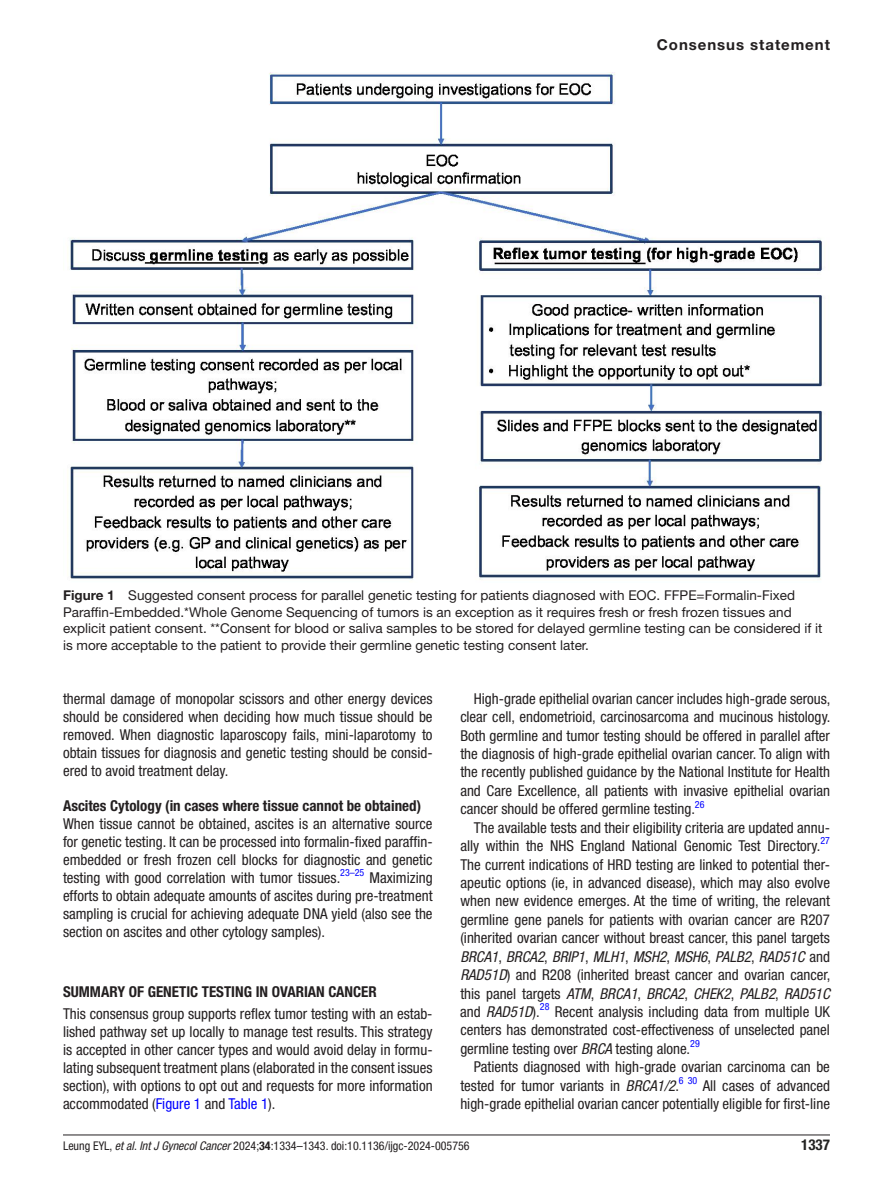
<style>
.page{position:relative;width:893px;height:1191px;background:#fff}
.page>*{position:absolute;margin:0;border:0;box-sizing:border-box;transform-origin:0 0}
.t1{font:condensed 15px/18.5px "Helvetica Neue LT Std";color:#231f20;text-align:justify}
.t2{font:700 condensed 15px "Helvetica Neue LT Std";color:#231f20}
.t3{font:700 15px "Helvetica Neue LT Std";letter-spacing:.065em;color:#231f20}
.t4{font:700 condensed 15px "Helvetica Neue LT Std";color:#222221}
.t5{font:13.5px/16.5px "Helvetica Neue LT Std";color:#231f20}
.t6{font:condensed 12px "Helvetica Neue LT Std";color:#231f20}
.t7{font:condensed 9.9px "Helvetica Neue LT Std";color:#00f}
.s1{font-weight:700}
.s2{color:#00f}
.s3{font-style:italic}
</style>
<div class="page">
<hr style="left:63px;top:1134px;width:767px;height:1px;background:#231f20">
<img style="left:69px;top:73px;width:756px;height:507px">
<p class="t3" style="left:657px;top:35px;width:175px">Consensus statement</p>
<p class="t5" style="left:63px;top:587px;width:761px"><span class="s1">Figure 1</span> Suggested consent process for parallel genetic testing for patients diagnosed with EOC. FFPE=Formalin-Fixed Paraffin-Embedded.*Whole Genome Sequencing of tumors is an exception as it requires fresh or fresh frozen tissues and explicit patient consent. **Consent for blood or saliva samples to be stored for delayed germline testing can be considered if it is more acceptable to the patient to provide their germline genetic testing consent later.</p>
<p class="t1" style="left:63px;top:689px;width:371px;line-height:18px">thermal damage of monopolar scissors and other energy devices should be considered when deciding how much tissue should be removed. When diagnostic laparoscopy fails, mini-laparotomy to obtain tissues for diagnosis and genetic testing should be consid&shy;ered to avoid treatment delay.</p>
<p class="t2" style="left:63px;top:796px;width:360px">Ascites Cytology (in cases where tissue cannot be obtained)</p>
<p class="t1" style="left:63px;top:814px;width:371px;line-height:18px">When tissue cannot be obtained, ascites is an alternative source for genetic testing. It can be processed into formalin-fixed paraffin&shy;embedded or fresh frozen cell blocks for diagnostic and genetic testing with good correlation with tumor tissues.<sup>23–25</sup> Maximizing efforts to obtain adequate amounts of ascites during pre-treatment sampling is crucial for achieving adequate DNA yield (also see the section on ascites and other cytology samples).</p>
<p class="t2" style="left:63px;top:982px;width:315px">SUMMARY OF GENETIC TESTING IN OVARIAN CANCER</p>
<p class="t1" style="left:63px;top:1005px;width:371px;line-height:18px">This consensus group supports reflex tumor testing with an estab&shy;lished pathway set up locally to manage test results. This strategy is accepted in other cancer types and would avoid delay in formu&shy;lating subsequent treatment plans (elaborated in the consent issues section), with options to opt out and requests for more information accommodated (<span class="s2">Figure 1</span> and <span class="s2">Table 1</span>).</p>
<p class="t1" style="left:460px;top:689px;width:372px;text-indent:13px">High-grade epithelial ovarian cancer includes high-grade serous, clear cell, endometrioid, carcinosarcoma and mucinous histology.<br>Both germline and tumor testing should be offered in parallel after the diagnosis of high-grade epithelial ovarian cancer. To align with the recently published guidance by the National Institute for Health and Care Excellence, all patients with invasive epithelial ovarian cancer should be offered germline testing.<sup>26</sup></p>
<p class="t1" style="left:460px;top:818px;width:371px;text-indent:14px">The available tests and their eligibility criteria are updated annu&shy;ally within the NHS England National Genomic Test Directory.</p>
<p class="t7" style="left:820px;top:835px;width:11px">27</p>
<p class="t1" style="left:460px;top:855px;width:372px">The current indications of HRD testing are linked to potential ther&shy;apeutic options (ie, in advanced disease), which may also evolve when new evidence emerges. At the time of writing, the relevant germline gene panels for patients with ovarian cancer are R207 (inherited ovarian cancer without breast cancer, this panel targets <span class="s3">BRCA1</span>, <span class="s3">BRCA2</span>, <span class="s3">BRIP1</span>, <span class="s3">MLH1</span>, <span class="s3">MSH2</span>, <span class="s3">MSH6</span>, <span class="s3">PALB2</span>, <span class="s3">RAD51C</span> and <span class="s3">RAD51D</span>) and R208 (inherited breast cancer and ovarian cancer, this panel targets <span class="s3">ATM</span>, <span class="s3">BRCA1</span>, <span class="s3">BRCA2</span>, <span class="s3">CHEK2</span>, <span class="s3">PALB2</span>, <span class="s3">RAD51C </span>and <span class="s3">RAD51D</span>).</p>
<p class="t7" style="left:540px;top:1001px;width:11px">28</p>
<p class="t1" style="left:460px;top:1002px;width:371px;text-indent:94px">Recent analysis including data from multiple UK centers has demonstrated cost-effectiveness of unselected panel germline testing over <span class="s3">BRCA</span> testing alone.</p>
<p class="t7" style="left:690px;top:1038px;width:11px">29</p>
<p class="t1" style="left:460px;top:1057px;width:371px;text-indent:13px">Patients diagnosed with high-grade ovarian carcinoma can be tested for tumor variants in <span class="s3">BRCA1/2</span>.<sup>6</sup> <sup>30</sup> All cases of advanced high-grade epithelial ovarian cancer potentially eligible for first-line</p>
<p class="t6" style="left:63px;top:1138px;width:408px">Leung EYL, <span class="s3">et al</span>. <span class="s3">Int J Gynecol Cancer</span> 2024;<span class="s1">34</span>:1334–1343. doi:10.1136/ijgc-2024-005756</p>
<p class="t4" style="left:801px;top:1135px;width:30px">1337</p>
</div>
